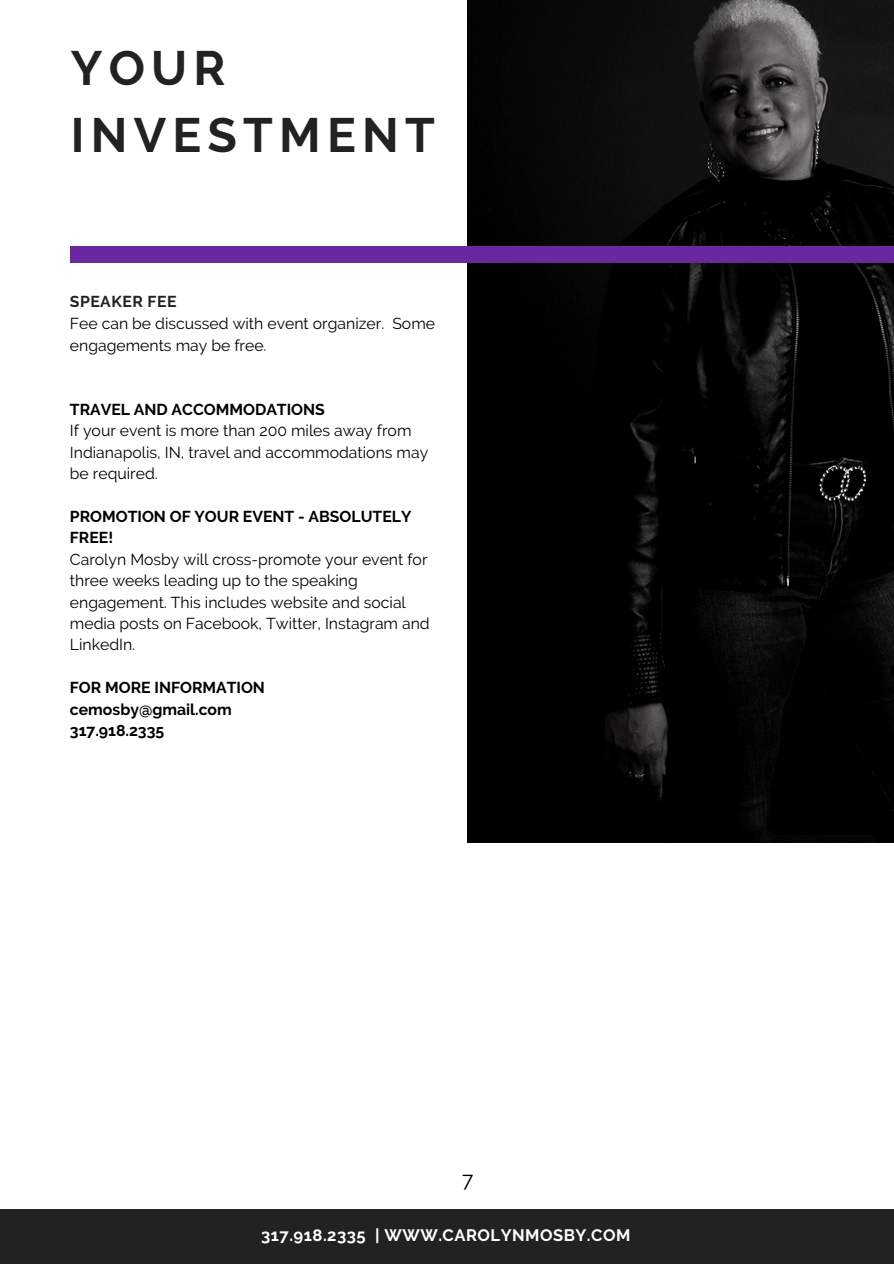
<style>
.page{position:relative;width:894px;height:1264px;background:#fff}
.page>*{position:absolute;margin:0;border:0;box-sizing:border-box;transform-origin:0 0}
.t1{font:700 48px/66.4px "Raleway";letter-spacing:.13em;color:#222}
.t2{font:21px "Raleway";color:#000}
.t3{font:700 16.5px "Raleway";letter-spacing:.03em;color:#fff}
.t4{font:15.75px/21.5px "Raleway";color:#000}
.t5{font:700 15.75px/21.5px "Raleway";color:#000}
.t6{font:700 15.75px "Raleway";letter-spacing:.03em;color:#222}
</style>
<div class="page">
<img style="left:467px;top:0;width:426px;height:842px">
<div style="left:70px;top:246px;width:823px;height:17px;background:#6b279f"></div>
<div style="left:0;top:1209px;width:893px;height:54px;background:#222"></div>
<h1 class="t1" style="left:71px;top:35px;width:365px">YOUR<br>INVESTMENT</h1>
<p class="t6" style="left:70px;top:292px;width:108px">SPEAKER FEE</p>
<p class="t4" style="left:70px;top:313px;width:366px">Fee can be discussed with event organizer. Some engagements may be free.</p>
<p class="t5" style="left:70px;top:399px;width:256px">TRAVEL AND ACCOMMODATIONS</p>
<p class="t4" style="left:70px;top:420px;width:360px">If your event is more than 200 miles away from<br>Indianapolis, IN, travel and accommodations may be required.</p>
<p class="t5" style="left:70px;top:505px;width:343px">PROMOTION OF YOUR EVENT - ABSOLUTELY<br>FREE!</p>
<p class="t4" style="left:70px;top:548px;width:361px">Carolyn Mosby will cross-promote your event for three weeks leading up to the speaking engagement. This includes website and social media posts on Facebook, Twitter, Instagram and LinkedIn.</p>
<p class="t5" style="left:70px;top:677px;width:196px">FOR MORE INFORMATION cemosby@gmail.com<br>317.918.2335</p>
<h2 class="t2" style="left:462px;top:1167px;width:13px">7</h2>
<p class="t3" style="left:261px;top:1225px;width:370px">317.918.2335 | WWW.CAROLYNMOSBY.COM</p>
</div>
